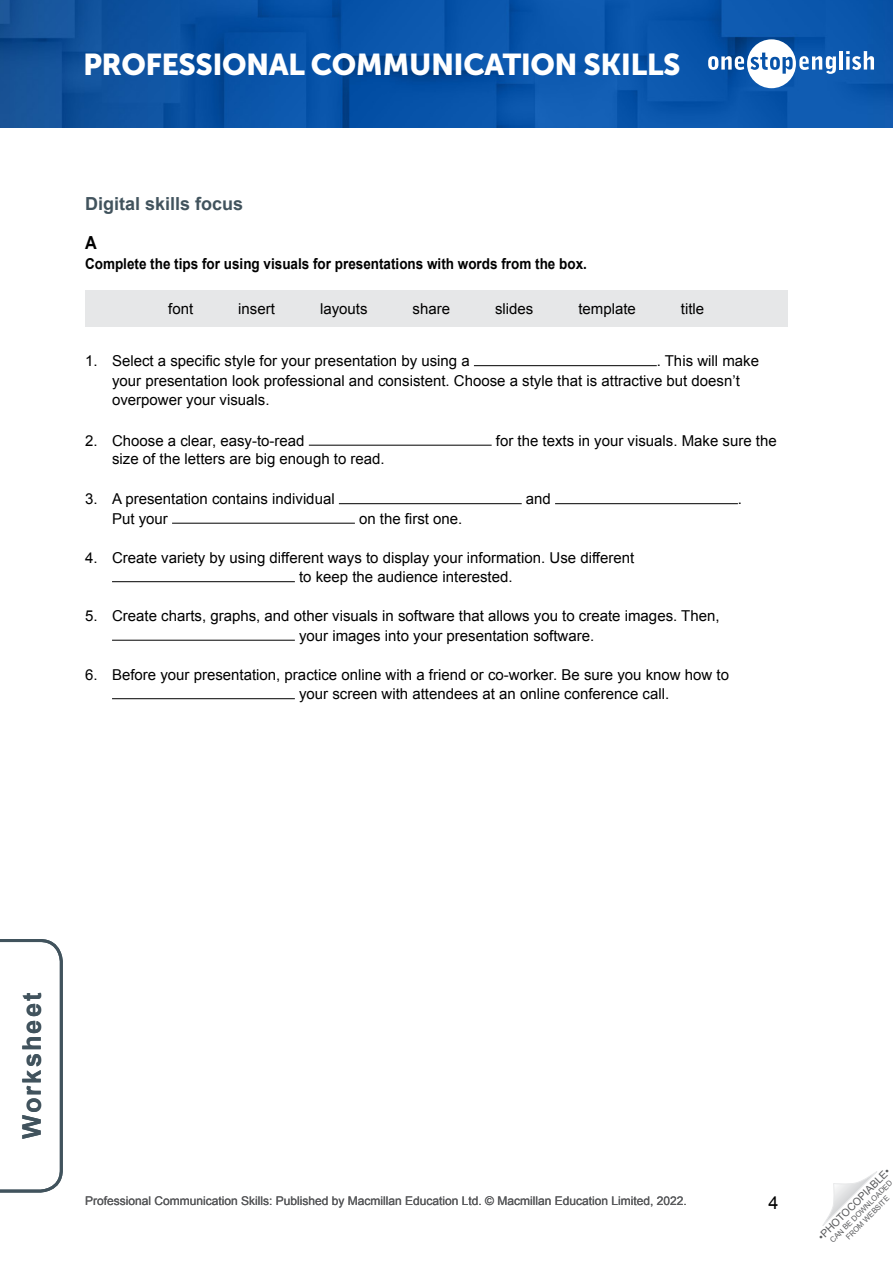
<style>
.page{position:relative;width:893px;height:1263px;background:#fff}
.page>*{position:absolute;margin:0;border:0;box-sizing:border-box;transform-origin:0 0}
.t1{font:30px "Museo Sans 900";letter-spacing:-.015em;color:#fff}
.t2{font:700 25.5px "Arial";letter-spacing:.08em;color:#41535d}
.TN__Title{font:700 18px "Arial";color:#41535d}
.t3{font:18px "Arial";color:#000}
.TN__Body_alpha_text{font:700 18px "Arial";color:#000;scale:.9 1}
.TN__Body_text{font:15px/19.5px "Arial";color:#000}
.TN__Body_text_Intro{font:700 15px "Arial";color:#000;scale:.9 1}
.t4{font:12px "Arial";color:#58595b}
.t5{font:10.5px "Arial";color:#58595b}
.t6{font:7.5px/9px "Arial";color:#58595b;text-align:center}
</style>
<div class="page">
<svg style="left:822px;top:1171px;width:55px;height:55px"></svg>
<img style="left:0;top:0;width:893px;height:128px">
<svg style="left:708px;top:39px;width:128px;height:49px"></svg>
<hr style="left:839px;top:51px;width:4px;height:19px;background:#fff">
<svg style="left:846px;top:51px;width:28px;height:19px"></svg>
<svg style="left:0;top:939px;width:63px;height:254px"></svg>
<div style="left:85px;top:290px;width:703px;height:37px;background:#e6e7e8"></div>
<hr style="left:474px;top:365px;width:183px;height:1px;background:#000">
<hr style="left:309px;top:445px;width:183px;height:1px;background:#000">
<hr style="left:339px;top:503px;width:183px;height:1px;background:#000">
<hr style="left:555px;top:503px;width:183px;height:1px;background:#000">
<hr style="left:172px;top:523px;width:183px;height:1px;background:#000">
<hr style="left:112px;top:581px;width:183px;height:1px;background:#000">
<hr style="left:112px;top:640px;width:183px;height:1px;background:#000">
<hr style="left:112px;top:698px;width:183px;height:1px;background:#000">
<h1 class="t1" style="left:83px;top:47px;width:599px">PROFESSIONAL COMMUNICATION SKILLS</h1>
<p class="TN__Title" style="left:85px;top:192px;width:160px">Digital skills focus</p>
<p class="TN__Body_alpha_text" style="left:85px;top:231px;width:14px">A</p>
<p class="TN__Body_text_Intro" style="left:85px;top:253px;width:559px">Complete the tips for using visuals for presentations with words from the box.</p>
<p class="TN__Body_text" style="left:168px;top:299px;width:27px">font</p>
<p class="TN__Body_text" style="left:238px;top:299px;width:38px">insert</p>
<p class="TN__Body_text" style="left:320px;top:299px;width:49px">layouts</p>
<p class="TN__Body_text" style="left:412px;top:299px;width:39px">share</p>
<p class="TN__Body_text" style="left:495px;top:299px;width:40px">slides</p>
<p class="TN__Body_text" style="left:578px;top:299px;width:59px">template</p>
<p class="TN__Body_text" style="left:681px;top:299px;width:25px">title</p>
<p class="TN__Body_text" style="left:85px;top:351px;width:386px">1. Select a specific style for your presentation by using a</p>
<p class="TN__Body_text" style="left:112px;top:351px;width:648px;text-indent:545px">. This will make your presentation look professional and consistent. Choose a style that is attractive but doesn’t overpower your visuals.</p>
<p class="TN__Body_text" style="left:85px;top:431px;width:221px">2. Choose a clear, easy-to-read</p>
<p class="TN__Body_text" style="left:496px;top:431px;width:282px">for the texts in your visuals. Make sure the</p>
<p class="TN__Body_text" style="left:112px;top:449px;width:274px">size of the letters are big enough to read.</p>
<p class="TN__Body_text" style="left:85px;top:489px;width:251px">3. A presentation contains individual</p>
<p class="TN__Body_text" style="left:526px;top:489px;width:27px">and</p>
<p class="TN__Body_text" style="left:738px;top:489px;width:6px">.</p>
<p class="TN__Body_text" style="left:112px;top:509px;width:57px">Put your</p>
<p class="TN__Body_text" style="left:359px;top:509px;width:105px">on the first one.</p>
<p class="TN__Body_text" style="left:299px;top:548px;width:337px;text-indent:-214px">4. Create variety by using different ways to display your information. Use different to keep the audience interested.</p>
<p class="TN__Body_text" style="left:299px;top:606px;width:422px;text-indent:-214px">5. Create charts, graphs, and other visuals in software that allows you to create images. Then, your images into your presentation software.</p>
<p class="TN__Body_text" style="left:299px;top:665px;width:431px;text-indent:-214px">6. Before your presentation, practice online with a friend or co-worker. Be sure you know how to your screen with attendees at an online conference call.</p>
<h2 class="t2" style="left:15px;top:1139px;width:148px;rotate:-90deg">Worksheet</h2>
<p class="t4" style="left:85px;top:1193px;width:603px">Professional Communication Skills: Published by Macmillan Education Ltd. © Macmillan Education Limited, 2022.</p>
<p class="t3" style="left:769px;top:1191px;width:12px">4</p>
<p class="t5" style="left:815px;top:1233px;width:99px;rotate:-45deg">•PHOTOCOPIABLE•</p>
<p class="t6" style="left:828px;top:1238px;width:86px;rotate:-45deg">CAN BE DOWNLOADED<br>FROM WEBSITE</p>
</div>
